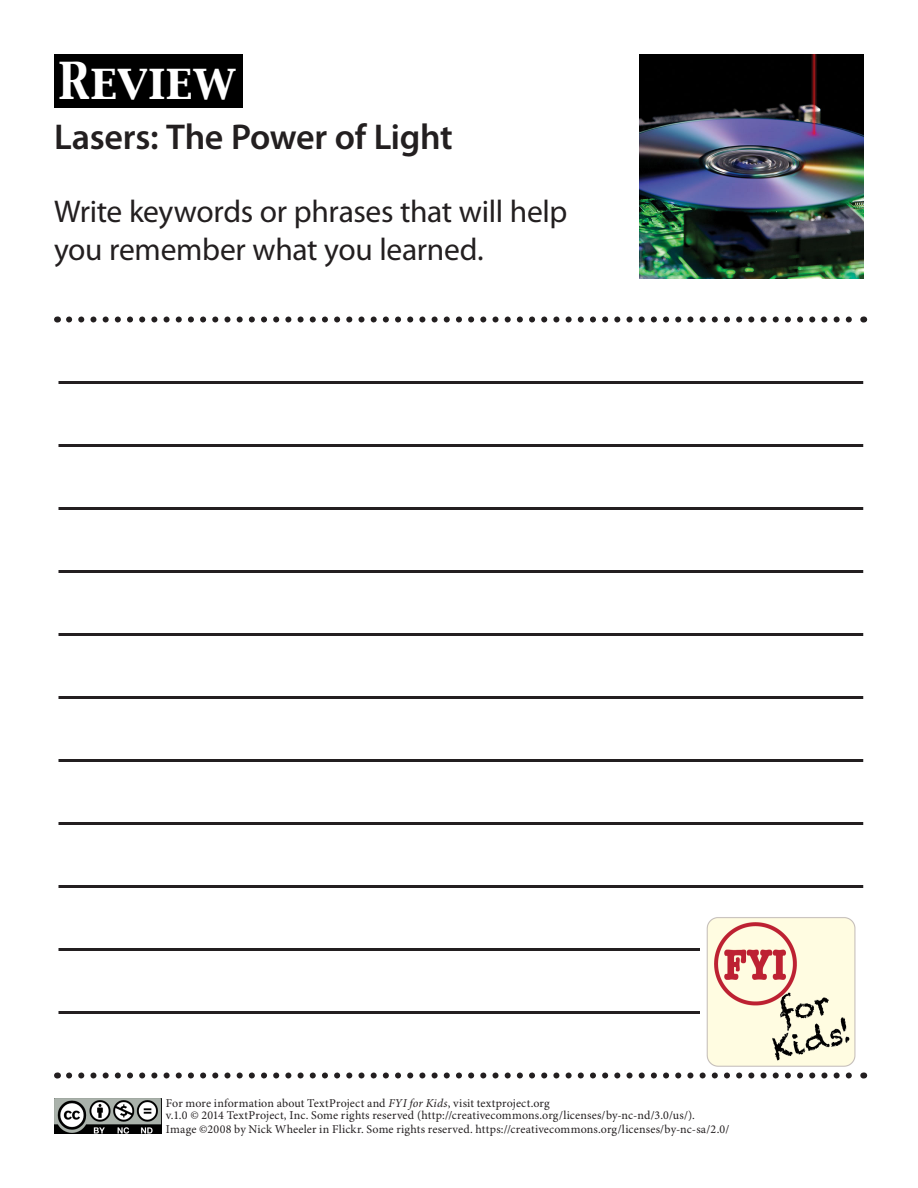
<style>
.page{position:relative;width:918px;height:1188px;background:#fff}
.page>*{position:absolute;margin:0;border:0;box-sizing:border-box;transform-origin:0 0}
.review{font:45px "Capitals";letter-spacing:.01em;color:#fff}
.FYI_title{font:600 36px "Myriad Pro";letter-spacing:-.01em;color:#231f20}
.task_description{font:31.5px/37.8px "Myriad Pro";letter-spacing:-.01em;color:#231f20}
.for_more_info{font:12px "Minion Pro";letter-spacing:.01em;color:#231f20}
.copyright{font:12px "Minion Pro";letter-spacing:.015em;color:#231f20}
.s1{font-style:italic}
</style>
<div class="page">
<div style="left:54px;top:54px;width:189px;height:54px;background:#000"></div>
<svg style="left:58px;top:316px;width:805px;height:6px"></svg>
<svg style="left:58px;top:1072px;width:805px;height:6px"></svg>
<hr style="left:58px;top:381px;width:805px;height:3px;background:#231f20">
<hr style="left:58px;top:444px;width:805px;height:3px;background:#231f20">
<hr style="left:58px;top:507px;width:805px;height:3px;background:#231f20">
<hr style="left:58px;top:570px;width:805px;height:3px;background:#231f20">
<hr style="left:58px;top:633px;width:805px;height:3px;background:#231f20">
<hr style="left:58px;top:696px;width:805px;height:3px;background:#231f20">
<hr style="left:58px;top:759px;width:805px;height:3px;background:#231f20">
<hr style="left:58px;top:822px;width:805px;height:3px;background:#231f20">
<hr style="left:58px;top:885px;width:805px;height:3px;background:#231f20">
<hr style="left:58px;top:948px;width:805px;height:3px;background:#231f20">
<hr style="left:58px;top:1011px;width:805px;height:3px;background:#231f20">
<svg style="left:69px;top:316px;width:788px;height:6px"></svg>
<svg style="left:69px;top:1072px;width:788px;height:6px"></svg>
<img style="left:639px;top:54px;width:225px;height:225px">
<img style="left:54px;top:1098px;width:108px;height:36px">
<img style="left:700px;top:917px;width:163px;height:150px">
<p class="review" style="left:58px;top:50px;width:180px">Review</p>
<p class="FYI_title" style="left:54px;top:116px;width:400px">Lasers: The Power of Light</p>
<p class="task_description" style="left:54px;top:193px;width:515px">Write keywords or phrases that will help you remember what you learned.</p>
<p class="for_more_info" style="left:166px;top:1096px;width:385px">For more information about TextProject and <span class="s1">FYI for Kids</span>, visit textproject.org</p>
<p class="for_more_info" style="left:166px;top:1108px;width:530px">v.1.0 © 2014 TextProject, Inc. Some rights reserved (http://creativecommons.org/licenses/by-nc-nd/3.0/us/).</p>
<p class="copyright" style="left:166px;top:1122px;width:565px">Image ©2008 by Nick Wheeler in Flickr. Some rights reserved. https://creativecommons.org/licenses/by-nc-sa/2.0/</p>
</div>
